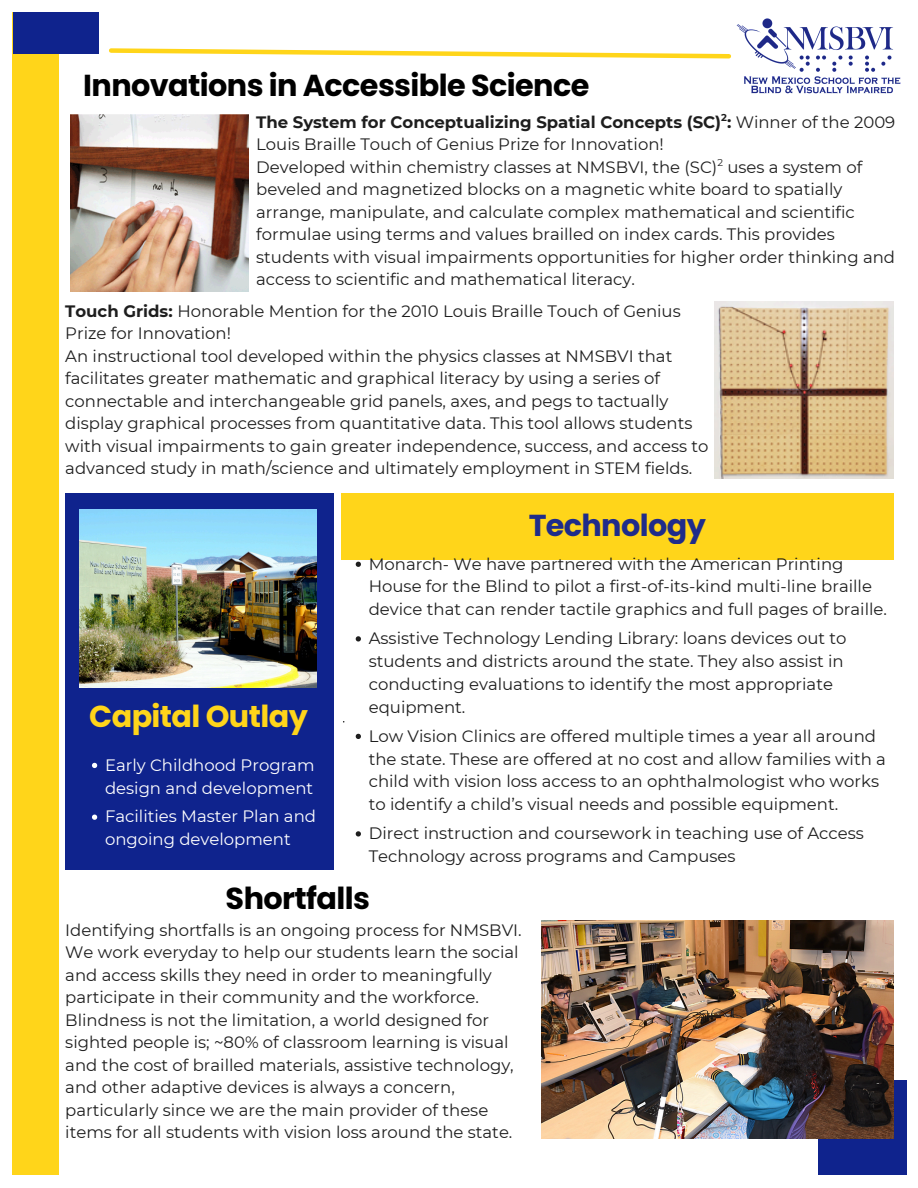
<style>
.page{position:relative;width:918px;height:1188px;background:#fff}
.page>*{position:absolute;margin:0;border:0;box-sizing:border-box;transform-origin:0 0}
.t1{font:700 30.3px "Poppins";letter-spacing:-.02em;color:#000}
.t2{font:700 30.3px "Poppins";letter-spacing:-.02em;color:#ffd51a}
.t3{font:700 30.3px "Poppins";letter-spacing:-.02em;color:#1f2c8a}
.t4{font:16.5px/22.5px "Montserrat";color:#1e1e1e}
.t5{font:16.5px/22.8px "Montserrat";color:#fff}
.t6{font:700 9.9px "Montserrat";color:#1e1e1e}
.t7{font:9.9px "Montserrat";color:#1e1e1e}
.s1{font-weight:700}
</style>
<div class="page">
<div style="left:13px;top:13px;width:46px;height:1162px;background:#ffd51a"></div>
<div style="left:13px;top:13px;width:85px;height:41px;background:#0f238d"></div>
<div style="left:818px;top:1080px;width:88px;height:95px;background:#0f238d"></div>
<img style="left:541px;top:920px;width:352px;height:219px">
<svg style="left:109px;top:48px;width:622px;height:11px"></svg>
<img style="left:736px;top:18px;width:165px;height:76px">
<img style="left:715px;top:302px;width:178px;height:176px">
<div style="left:341px;top:493px;width:553px;height:67px;background:#ffd51a"></div>
<div style="left:65px;top:493px;width:269px;height:376px;background:#0f238d"></div>
<img style="left:80px;top:510px;width:237px;height:177px">
<svg style="left:92px;top:763px;width:5px;height:5px"></svg>
<svg style="left:92px;top:815px;width:5px;height:5px"></svg>
<img style="left:70px;top:115px;width:179px;height:177px">
<svg style="left:356px;top:562px;width:5px;height:5px"></svg>
<svg style="left:356px;top:636px;width:5px;height:6px"></svg>
<svg style="left:356px;top:734px;width:5px;height:5px"></svg>
<svg style="left:356px;top:831px;width:5px;height:6px"></svg>
<p class="t1" style="left:83px;top:64px;width:508px">Innovations in Accessible Science</p>
<p class="t6" style="left:721px;top:111px;width:7px">2</p>
<p class="t4" style="left:256px;top:156px;width:640px">Developed within chemistry classes at NMSBVI, the (SC) uses a system of beveled and magnetized blocks on a magnetic white board to spatially arrange, manipulate, and calculate complex mathematical and scientific formulae using terms and values brailled on index cards. This provides students with visual impairments opportunities for higher order thinking and access to scientific and mathematical literacy.</p>
<p class="t4" style="left:256px;top:111px;width:641px"><span class="s1">The System for Conceptualizing Spatial Concepts (SC) :</span> Winner of the 2009<br>Louis Braille Touch of Genius Prize for Innovation!</p>
<p class="t7" style="left:717px;top:156px;width:7px">2</p>
<p class="t4" style="left:65px;top:300px;width:617px"><span class="s1">Touch Grids:</span> Honorable Mention for the 2010 Louis Braille Touch of Genius<br>Prize for Innovation!</p>
<h1 class="t4" style="left:65px;top:345px;width:645px">An instructional tool developed within the physics classes at NMSBVI that facilitates greater mathematic and graphical literacy by using a series of connectable and interchangeable grid panels, axes, and pegs to tactually display graphical processes from quantitative data. This tool allows students with visual impairments to gain greater independence, success, and access to advanced study in math/science and ultimately employment in STEM fields.</h1>
<h1 class="t3" style="left:528px;top:504px;width:179px">Technology</h1>
<h1 class="t2" style="left:89px;top:696px;width:220px">Capital Outlay</h1>
<p class="t5" style="left:105px;top:753px;width:211px">Early Childhood Program design and development</p>
<p class="t5" style="left:105px;top:805px;width:213px">Facilities Master Plan and ongoing development</p>
<p class="t4" style="left:369px;top:552px;width:520px">Monarch- We have partnered with the American Printing<br>House for the Blind to pilot a first-of-its-kind multi-line braille device that can render tactile graphics and full pages of braille.</p>
<p class="t4" style="left:369px;top:627px;width:479px">Assistive Technology Lending Library: loans devices out to students and districts around the state. They also assist in conducting evaluations to identify the most appropriate equipment.</p>
<p class="t4" style="left:369px;top:724px;width:519px">Low Vision Clinics are offered multiple times a year all around the state. These are offered at no cost and allow families with a child with vision loss access to an ophthalmologist who works to identify a child’s visual needs and possible equipment.</p>
<p class="t4" style="left:369px;top:822px;width:497px">Direct instruction and coursework in teaching use of Access<br>Technology across programs and Campuses</p>
<p class="t1" style="left:226px;top:877px;width:146px">Shortfalls</p>
<p class="t4" style="left:65px;top:918px;width:458px">Identifying shortfalls is an ongoing process for NMSBVI.<br>We work everyday to help our students learn the social and access skills they need in order to meaningfully participate in their community and the workforce.<br>Blindness is not the limitation, a world designed for sighted people is; ~80% of classroom learning is visual and the cost of brailled materials, assistive technology, and other adaptive devices is always a concern, particularly since we are the main provider of these items for all students with vision loss around the state.</p>
</div>
